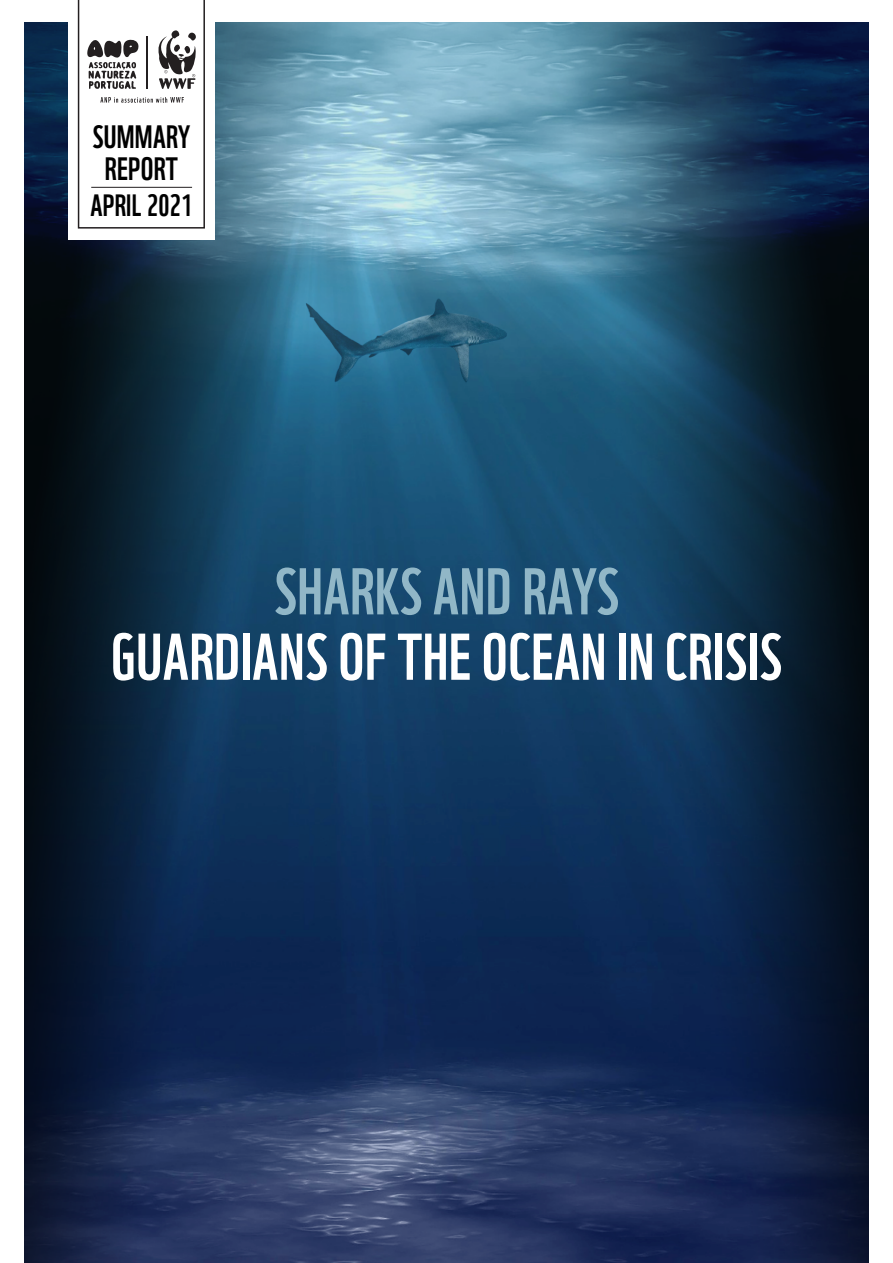
<style>
.page{position:relative;width:893px;height:1263px;background:#fff}
.page>*{position:absolute;margin:0;border:0;box-sizing:border-box;transform-origin:0 0}
.t1{font:64.05px "WWF";letter-spacing:.01em;color:#fff}
.t2{font:64.05px "WWF";letter-spacing:.01em;color:#91b7c7}
.t3{font:31.5px/31.5px "WWF";letter-spacing:.01em;color:#000;text-align:center}
.t4{font:30px "WWF";letter-spacing:.01em;color:#000}
</style>
<div class="page">
<img style="left:24px;top:23px;width:844px;height:1240px">
<div style="left:68px;top:0;width:147px;height:239px;background:#fff"></div>
<svg style="left:78px;top:0;width:127px;height:229px"></svg>
<hr style="left:91px;top:187px;width:101px;height:1px;background:#231f20">
<p class="t3" style="left:92px;top:118px;width:99px">SUMMARY<br>REPORT</p>
<p class="t4" style="left:90px;top:182px;width:103px">APRIL 2021</p>
<p class="t2" style="left:274px;top:541px;width:346px">SHARKS AND RAYS</p>
<p class="t1" style="left:111px;top:607px;width:672px">GUARDIANS OF THE OCEAN IN CRISIS</p>
</div>
